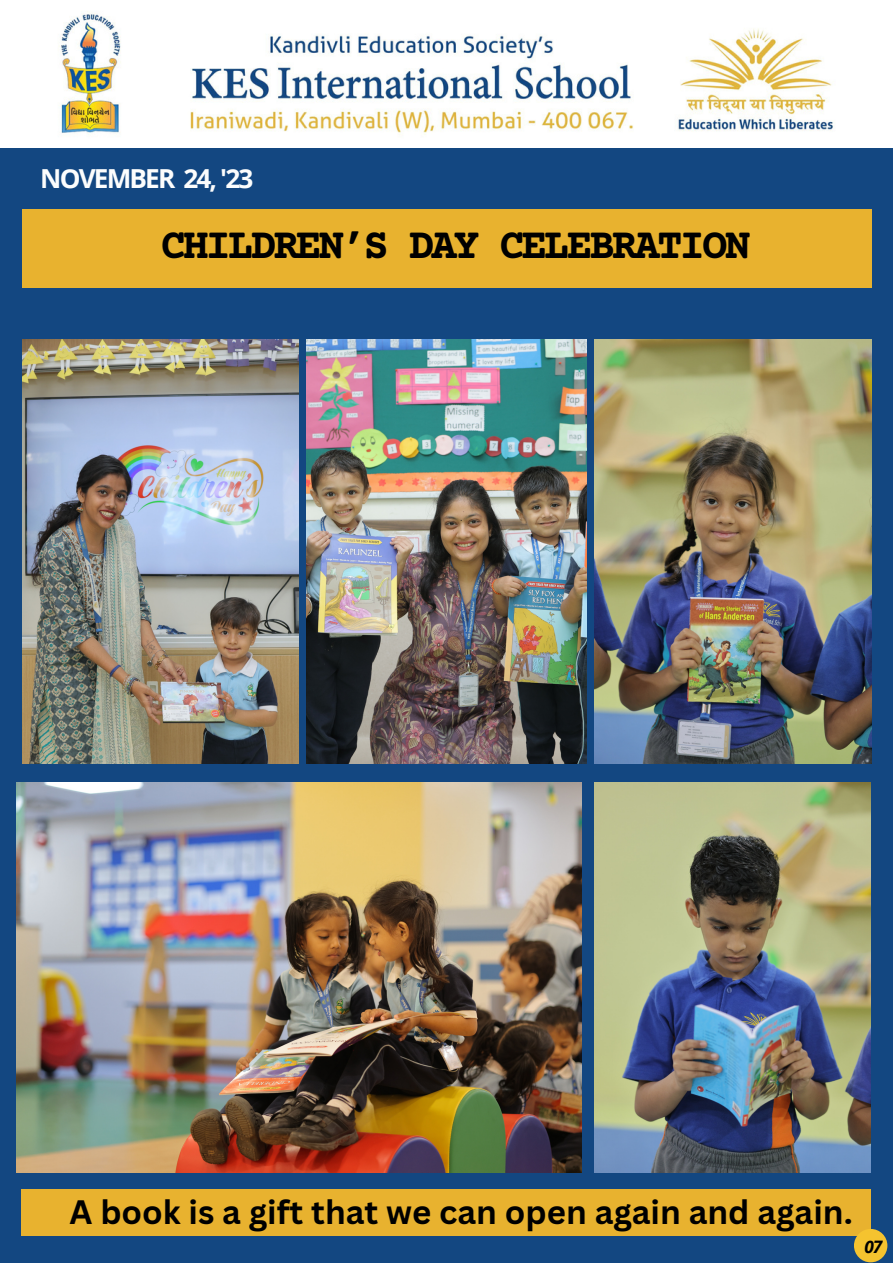
<style>
.page{position:relative;width:893px;height:1264px;background:#fff}
.page>*{position:absolute;margin:0;border:0;box-sizing:border-box;transform-origin:0 0}
.t1{font:700 42.75px "Courier Prime";letter-spacing:-.07em;color:#000}
.t2{font:700 33px "Canva Sans";color:#000}
.t3{font:700 26.25px "Open Sans";letter-spacing:-.07em;color:#fcfdfd}
.t4{font:italic 700 17.25px "Open Sans";color:#000}
</style>
<div class="page">
<div style="left:0;top:0;width:892px;height:1262px;background:#134781"></div>
<img style="left:16px;top:782px;width:565px;height:390px">
<div style="left:22px;top:1189px;width:848px;height:46px;background:#e8b22f"></div>
<img style="left:594px;top:782px;width:276px;height:390px">
<img style="left:22px;top:339px;width:277px;height:424px">
<img style="left:307px;top:339px;width:279px;height:424px">
<img style="left:594px;top:339px;width:276px;height:424px">
<div style="left:22px;top:209px;width:849px;height:79px;background:#e8b22f"></div>
<div style="left:853px;top:1228px;width:34px;height:34px;background:#f5c32f;border-radius:50%"></div>
<img style="left:0;top:0;width:892px;height:147px">
<p class="t3" style="left:40px;top:160px;width:215px">NOVEMBER 24, '23</p>
<p class="t1" style="left:160px;top:224px;width:591px">CHILDREN’S DAY CELEBRATION</p>
<p class="t2" style="left:70px;top:1188px;width:784px">A book is a gift that we can open again and again.</p>
<p class="t4" style="left:864px;top:1234px;width:19px">07</p>
</div>
